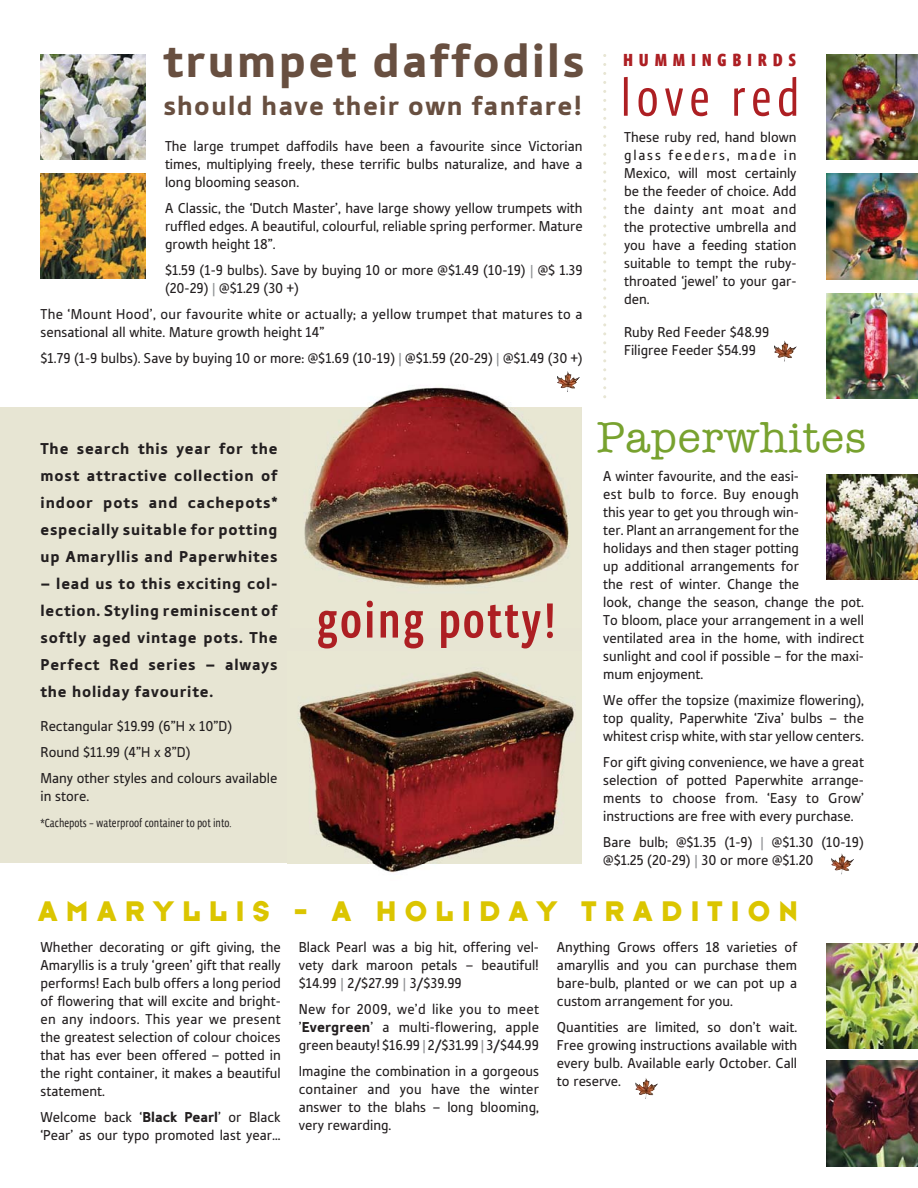
<style>
.page{position:relative;width:918px;height:1188px;background:#fff}
.page>*{position:absolute;margin:0;border:0;box-sizing:border-box;transform-origin:0 0}
.t1{font:52.2px "Vista Sans Nar";letter-spacing:.1em;color:#ad1f23}
.t2{font:50.55px "Vista Sans Nar Med";letter-spacing:.04em;color:#ad1f23}
.t3{font:900 49.05px "Tabula ITC";letter-spacing:.05em;color:#684f40}
.t4{font:43.5px "American Typewriter";letter-spacing:.02em;color:#78a22f}
.t5{font:29.55px "Typeface Six";letter-spacing:.275em;color:#dbc500}
.t6{font:900 28.05px "Tabula ITC";letter-spacing:.05em;color:#684f40}
.t7{font:900 18px "Vista Sans Nar";letter-spacing:.32em;color:#ad1f23}
.t8{font:900 16.5px/27px "Tabula ITC";letter-spacing:.05em;color:#231f20;text-align:justify}
.t9{font:15px/18px "Tabula ITC";color:#231f20;text-align:justify}
.t10{font:15px/18px "Tabula ITC";letter-spacing:.02em;color:#231f20}
.t11{font:12px "Vista Sans Nar";color:#231f20}
.s1{color:#939598}
.s2{font-weight:900}
</style>
<div class="page">
<img style="left:40px;top:173px;width:106px;height:106px">
<img style="left:41px;top:54px;width:105px;height:105px">
<img style="left:826px;top:1061px;width:92px;height:105px">
<div style="left:1px;top:407px;width:581px;height:456px;background:#e7e5d3"></div>
<img style="left:287px;top:863px;width:295px;height:10px">
<img style="left:298px;top:671px;width:276px;height:192px">
<img style="left:304px;top:371px;width:276px;height:215px">
<img style="left:826px;top:293px;width:92px;height:106px">
<img style="left:826px;top:174px;width:92px;height:105px">
<img style="left:826px;top:474px;width:92px;height:105px">
<img style="left:826px;top:943px;width:92px;height:106px">
<svg style="left:785px;top:341px;width:4px;height:9px"></svg>
<svg style="left:842px;top:854px;width:4px;height:9px"></svg>
<svg style="left:646px;top:1078px;width:4px;height:9px"></svg>
<svg style="left:568px;top:371px;width:4px;height:10px"></svg>
<img style="left:826px;top:54px;width:92px;height:105px">
<svg style="left:603px;top:54px;width:3px;height:344px"></svg>
<h3 class="t3" style="left:163px;top:44px;width:423px">trumpet daffodils</h3>
<h3 class="t6" style="left:163px;top:95px;width:420px">should have their own fanfare!</h3>
<p class="t9" style="left:165px;top:138px;width:419px">The large trumpet daffodils have been a favourite since Victorian times, multiplying freely, these terrific bulbs naturalize, and have a long blooming season.</p>
<p class="t9" style="left:165px;top:200px;width:419px">A Classic, the ‘Dutch Master’, have large showy yellow trumpets with ruffled edges. A beautiful, colourful, reliable spring performer. Mature growth height 18”.</p>
<p class="t9" style="left:165px;top:262px;width:419px">$1.59 (1-9 bulbs). Save by buying 10 or more @$1.49 (10-19) <span class="s1">|</span> @$ 1.39 (20-29) <span class="s1">|</span> @$1.29 (30 +)</p>
<p class="t10" style="left:40px;top:307px;width:544px">The ‘Mount Hood’, our favourite white or actually; a yellow trumpet that matures to a sensational all white. Mature growth height 14”</p>
<p class="t9" style="left:40px;top:351px;width:544px">$1.79 (1-9 bulbs). Save by buying 10 or more: @$1.69 10-19) <span class="s1">|</span> @$1.59 20-29) <span class="s1">|</span> @$1.49 (30 +)</p>
<p class="t9" style="left:353px;top:351px;width:6px">(</p>
<p class="t9" style="left:449px;top:351px;width:6px">(</p>
<p class="t7" style="left:623px;top:51px;width:174px">HUMMINGBIRDS</p>
<h1 class="t1" style="left:620px;top:71px;width:181px">love red</h1>
<p class="t9" style="left:624px;top:129px;width:174px">These ruby red, hand blown glass feeders, made in Mexico, will most certainly be the feeder of choice. Add the dainty ant moat and the protective umbrella and you have a feeding station suitable to tempt the ruby&shy;throated ‘jewel’ to your gar&shy;den.</p>
<p class="t9" style="left:624px;top:325px;width:147px">Ruby Red Feeder $48.99<br>Filigree Feeder $54.99</p>
<p class="t8" style="left:40px;top:437px;width:238px">The search this year for the</p>
<p class="t8" style="left:40px;top:464px;width:239px">most attractive collection of indoor pots and cachepots* especially suitable for potting up Amaryllis and Paperwhites</p>
<p class="t8" style="left:40px;top:572px;width:239px">– lead us to this exciting col&shy;lection. Styling reminiscent of softly aged vintage pots. The Perfect Red series – always the holiday favourite.</p>
<p class="t9" style="left:40px;top:715px;width:238px;line-height:26.1px;text-align:left">Rectangular $19.99 (6”H x 10”D)<br>Round $11.99 (4”H x 8”D)<br>Many other styles and colours available</p>
<p class="t9" style="left:40px;top:789px;width:50px">in store.</p>
<p class="t11" style="left:40px;top:817px;width:193px">*Cachepots – waterproof container to pot into.</p>
<h2 class="t2" style="left:317px;top:595px;width:241px">going potty!</h2>
<h3 class="t4" style="left:597px;top:413px;width:271px">Paperwhites</h3>
<p class="t9" style="left:603px;top:469px;width:262px;text-align:left">A winter favourite, and the easi-<br>est bulb to force. Buy enough<br>this year to get you through win-<br>ter. Plant an arrangement for the<br>holidays and then stager potting<br>up additional arrangements for<br>the rest of winter. Change the<br>look, change the season, change the pot.<br>To bloom, place your arrangement in a well ventilated area in the home, with indirect sunlight and cool if possible – for the maxi&shy;mum enjoyment.</p>
<p class="t9" style="left:603px;top:693px;width:262px">We offer the topsize (maximize flowering), top quality, Paperwhite ‘Ziva’ bulbs – the whitest crisp white, with star yellow centers.</p>
<p class="t9" style="left:603px;top:755px;width:262px">For gift giving convenience, we have a great selection of potted Paperwhite arrange&shy;ments to choose from. ‘Easy to Grow’ instructions are free with every purchase.</p>
<p class="t9" style="left:603px;top:835px;width:262px">Bare bulb; @$1.35 (1-9) <span class="s1">|</span> @$1.30 (10-19) @$1.25 (20-29) <span class="s1">|</span> 30 or more @$1.20</p>
<h3 class="t5" style="left:38px;top:894px;width:762px">AMARYLLIS – A HOLIDAY TRADITION</h3>
<p class="t9" style="left:40px;top:939px;width:242px">Whether decorating or gift giving, the Amaryllis is a truly ‘green’ gift that really performs! Each bulb offers a long period of flowering that will excite and bright&shy;en any indoors. This year we present the greatest selection of colour choices that has ever been offered – potted in the right container, it makes a beautiful statement.</p>
<p class="t9" style="left:40px;top:1110px;width:242px">Welcome back ‘<span class="s2">Black Pearl</span>’ or Black ‘Pear’ as our typo promoted last year…</p>
<p class="t9" style="left:299px;top:939px;width:242px">Black Pearl was a big hit, offering vel&shy;vety dark maroon petals – beautiful! $14.99 <span class="s1">|</span> 2/$27.99 <span class="s1">|</span> 3/$39.99</p>
<p class="t9" style="left:299px;top:1002px;width:242px">New for 2009, we’d like you to meet ’<span class="s2">Evergreen</span>’ a multi-flowering, apple green beauty! $16.99 <span class="s1">|</span> 2/$31.99 <span class="s1">|</span> 3/$44.99</p>
<p class="t9" style="left:299px;top:1064px;width:242px">Imagine the combination in a gorgeous container and you have the winter answer to the blahs – long blooming, very rewarding.</p>
<p class="t9" style="left:557px;top:939px;width:242px">Anything Grows offers 18 varieties of amaryllis and you can purchase them bare-bulb, planted or we can pot up a custom arrangement for you.</p>
<p class="t9" style="left:557px;top:1020px;width:242px">Quantities are limited, so don’t wait.<br>Free growing instructions available with every bulb. Available early October. Call to reserve.</p>
</div>
